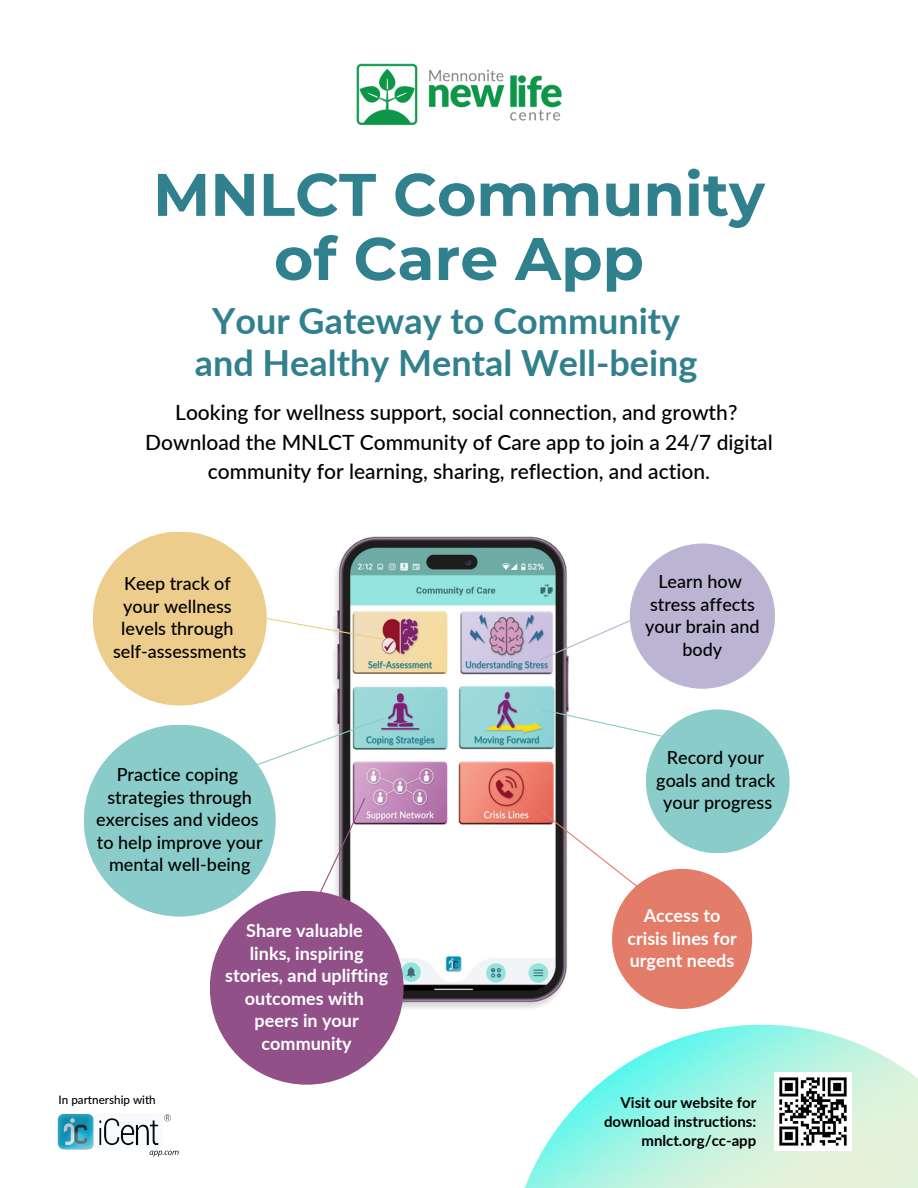
<style>
.page{position:relative;width:918px;height:1188px;background:#fff}
.page>*{position:absolute;margin:0;border:0;box-sizing:border-box;transform-origin:0 0}
.t1{font:700 60px/64.2px "Montserrat";color:#31808e;text-align:center}
.t2{font:700 36px/42.8px "Lato";color:#31808e;text-align:center}
.t3{font:500 21px/29.2px "Lato";color:#000;text-align:center}
.t4{font:500 18px/22.5px "Lato";color:#000;text-align:center}
.t5{font:700 18px/22.5px "Lato";color:#fff;text-align:center}
.t6{font:700 15px/19.2px "Lato";color:#000;text-align:right}
.t7{font:500 11.7px "Lato";color:#000}
</style>
<div class="page">
<img style="left:524px;top:1025px;width:394px;height:163px">
<img style="left:333px;top:536px;width:254px;height:493px">
<img style="left:356px;top:63px;width:206px;height:62px">
<div style="left:93px;top:532px;width:174px;height:174px;background:#edcd8c;border-radius:50%"></div>
<div style="left:630px;top:544px;width:145px;height:145px;background:#bcb4d3;border-radius:50%"></div>
<div style="left:646px;top:709px;width:144px;height:144px;background:#8accca;border-radius:50%"></div>
<div style="left:612px;top:869px;width:140px;height:140px;background:#e37c68;border-radius:50%"></div>
<div style="left:210px;top:891px;width:194px;height:194px;background:#915188;border-radius:50%"></div>
<svg style="left:265px;top:617px;width:119px;height:24px"></svg>
<svg style="left:243px;top:717px;width:142px;height:54px"></svg>
<svg style="left:540px;top:708px;width:179px;height:42px"></svg>
<svg style="left:539px;top:616px;width:100px;height:45px"></svg>
<svg style="left:312px;top:797px;width:54px;height:114px"></svg>
<svg style="left:540px;top:810px;width:99px;height:78px"></svg>
<div style="left:84px;top:725px;width:192px;height:192px;background:#8accca;border-radius:50%"></div>
<img style="left:57px;top:1113px;width:122px;height:44px">
<img style="left:774px;top:1072px;width:78px;height:78px">
<p class="t1" style="left:153px;top:162px;width:613px">MNLCT Community of Care App</p>
<p class="t2" style="left:195px;top:298px;width:504px">Your Gateway to Community and Healthy Mental Well-being</p>
<p class="t3" style="left:175px;top:398px;width:564px">Looking for wellness support, social connection, and growth?</p>
<p class="t3" style="left:145px;top:427px;width:629px">Download the MNLCT Community of Care app to join a 24/7 digital community for learning, sharing, reflection, and action.</p>
<p class="t4" style="left:124px;top:572px;width:108px">Keep track of</p>
<p class="t4" style="left:123px;top:595px;width:110px">your wellness</p>
<p class="t4" style="left:121px;top:617px;width:114px">levels through</p>
<p class="t4" style="left:113px;top:640px;width:135px">self-assessments</p>
<p class="t4" style="left:117px;top:763px;width:123px">Practice coping</p>
<p class="t4" style="left:96px;top:786px;width:164px">strategies through exercises and videos</p>
<p class="t4" style="left:97px;top:831px;width:167px">to help improve your mental well-being</p>
<p class="t7" style="left:59px;top:1093px;width:99px">In partnership with</p>
<p class="t5" style="left:246px;top:919px;width:118px">Share valuable</p>
<p class="t5" style="left:225px;top:941px;width:165px">links, inspiring stories, and uplifting outcomes with</p>
<p class="t5" style="left:255px;top:1009px;width:106px">peers in your community</p>
<p class="t4" style="left:658px;top:570px;width:85px">Learn how</p>
<p class="t4" style="left:645px;top:592px;width:116px">stress affects your brain and body</p>
<p class="t4" style="left:667px;top:746px;width:99px">Record your</p>
<p class="t4" style="left:656px;top:769px;width:120px">goals and track</p>
<p class="t4" style="left:663px;top:791px;width:110px">your progress</p>
<p class="t5" style="left:627px;top:904px;width:111px">Access to crisis lines for urgent needs</p>
<p class="t6" style="left:604px;top:1092px;width:154px">Visit our website for download instructions: mnlct.org/cc-app</p>
</div>
